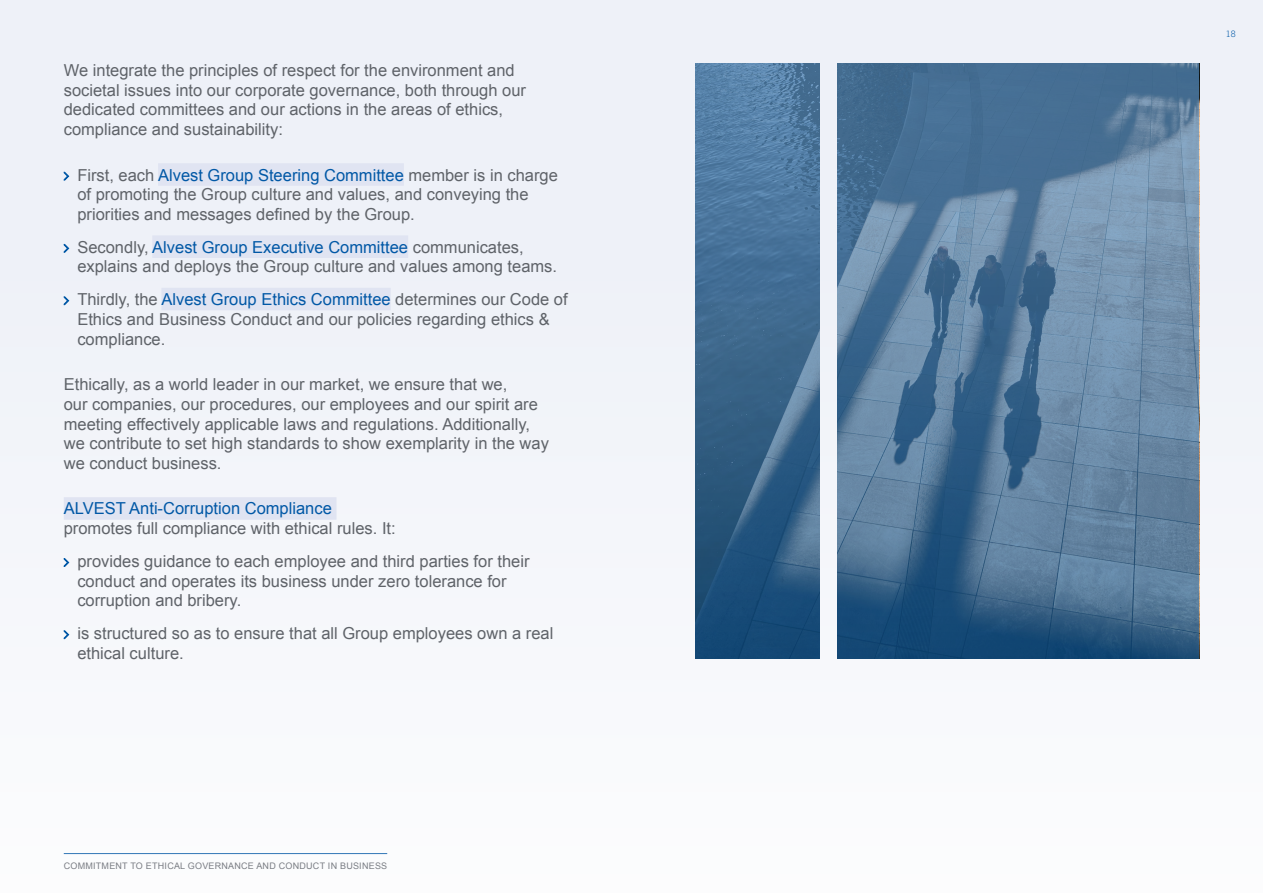
<style>
.page{position:relative;width:1263px;height:893px;background:#eef1f8}
.page>*{position:absolute;margin:0;border:0;box-sizing:border-box;transform-origin:0 0}
.t1{font:16.5px/19.8px "Arial";color:#5f6369}
.t2{font:9px "Arial";letter-spacing:.025em;color:#5f6369}
.t3{font:9px "Roboto Slab";color:#0158a6}
.s1{color:#0158a6}
</style>
<div class="page">
<div style="left:158px;top:163px;width:246px;height:23px;background:#e0e4f2"></div>
<div style="left:152px;top:235px;width:256px;height:23px;background:#e0e4f2"></div>
<div style="left:161px;top:288px;width:230px;height:22px;background:#e0e4f2"></div>
<div style="left:64px;top:497px;width:272px;height:23px;background:#e0e4f2"></div>
<svg style="left:63px;top:171px;width:7px;height:10px"></svg>
<svg style="left:63px;top:243px;width:7px;height:10px"></svg>
<svg style="left:63px;top:296px;width:7px;height:9px"></svg>
<svg style="left:63px;top:558px;width:7px;height:9px"></svg>
<svg style="left:63px;top:630px;width:7px;height:9px"></svg>
<svg style="left:838px;top:64px;width:361px;height:595px"></svg>
<svg style="left:695px;top:64px;width:124px;height:595px"></svg>
<p class="t1" style="left:64px;top:60px;width:464px">We integrate the principles of respect for the environment and societal issues into our corporate governance, both through our dedicated committees and our actions in the areas of ethics, compliance and sustainability:</p>
<p class="t1" style="left:77px;top:165px;width:482px">First, each <span class="s1">Alvest Group Steering Committee</span> member is in charge of promoting the Group culture and values, and conveying the priorities and messages defined by the Group.</p>
<p class="t1" style="left:77px;top:237px;width:481px">Secondly, <span class="s1">Alvest Group Executive Committee</span> communicates, explains and deploys the Group culture and values among teams.</p>
<p class="t1" style="left:77px;top:289px;width:492px">Thirdly, the <span class="s1">Alvest Group Ethics Committee</span> determines our Code of<br>Ethics and Business Conduct and our policies regarding ethics &amp; compliance.</p>
<p class="t1" style="left:64px;top:374px;width:487px">Ethically, as a world leader in our market, we ensure that we,<br>our companies, our procedures, our employees and our spirit are meeting effectively applicable laws and regulations. Additionally, we contribute to set high standards to show exemplarity in the way we conduct business.</p>
<p class="t1" style="left:64px;top:499px;width:333px"><span class="s1">ALVEST Anti‑Corruption Compliance </span>promotes full compliance with ethical rules. It:</p>
<p class="t1" style="left:77px;top:551px;width:454px">provides guidance to each employee and third parties for their conduct and operates its business under zero tolerance for corruption and bribery.</p>
<p class="t1" style="left:77px;top:623px;width:477px">is structured so as to ensure that all Group employees own a real ethical culture.</p>
<p class="t2" style="left:64px;top:860px;width:325px">COMMITMENT TO ETHICAL GOVERNANCE AND CONDUCT IN BUSINESS</p>
<p class="t3" style="left:1226px;top:27px;width:11px">18</p>
</div>
